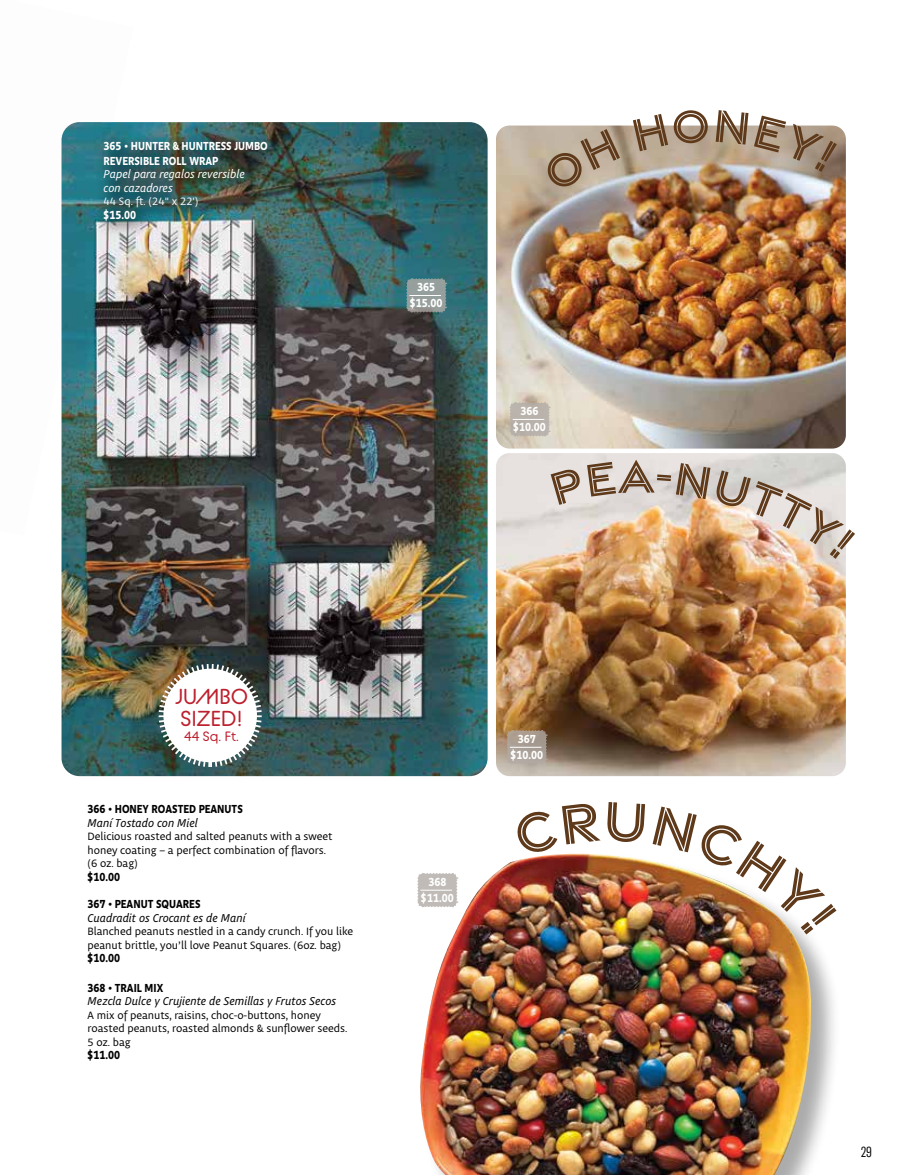
<style>
.page{position:relative;width:905px;height:1175px;background:#fff}
.page>*{position:absolute;margin:0;border:0;box-sizing:border-box;transform-origin:0 0}
.t1{font:21.6px/21.6px "BC Alphapipe RB";color:#bd202e}
.t2{font:15px "Antarctican Headline";color:#000}
.t3{font:13.5px "BC Alphapipe RB";color:#bd202e}
.t4{font:italic 12px "Obliqua Sans";color:#000}
.t5{font:700 12px/16.5px "Obliqua Sans";color:#fff;text-align:center;scale:.85 1}
.t6{font:700 12px "Obliqua Sans";color:#000;scale:.85 1}
.t7{font:italic 12px/13.5px "Obliqua Sans";color:#fff}
.t8{font:11.25px/13.5px "Obliqua Sans";color:#000}
.t9{font:11.25px "Obliqua Sans";color:#fff}
</style>
<div class="page">
<img style="left:61px;top:136px;width:1px;height:399px">
<img style="left:62px;top:122px;width:425px;height:654px">
<div style="left:94px;top:133px;width:192px;height:105px;background:#000;opacity:.47"></div>
<img style="left:496px;top:453px;width:349px;height:323px">
<img style="left:496px;top:125px;width:349px;height:323px">
<div style="left:419px;top:852px;width:421px;height:322px;background:#000;opacity:.33"></div>
<img style="left:419px;top:853px;width:398px;height:321px">
<img style="left:157px;top:662px;width:106px;height:106px">
<svg style="left:405px;top:277px;width:42px;height:36px"></svg>
<hr style="left:409px;top:295px;width:32px;height:1px;background:#fff">
<svg style="left:508px;top:401px;width:42px;height:36px"></svg>
<hr style="left:512px;top:419px;width:32px;height:1px;background:#fff">
<svg style="left:506px;top:729px;width:41px;height:36px"></svg>
<hr style="left:510px;top:747px;width:31px;height:1px;background:#fff">
<svg style="left:417px;top:872px;width:41px;height:36px"></svg>
<hr style="left:420px;top:889px;width:32px;height:1px;background:#fff">
<svg style="left:512px;top:852px;width:88px;height:5px"></svg>
<img style="left:652px;top:852px;width:184px;height:82px">
<svg style="left:541px;top:129px;width:79px;height:64px;background:#bfb19f"></svg>
<svg style="left:633px;top:125px;width:75px;height:26px;background:#bbab98"></svg>
<svg style="left:715px;top:125px;width:33px;height:20px"></svg>
<svg style="left:754px;top:125px;width:83px;height:47px;background:#af9e8d"></svg>
<img style="left:550px;top:459px;width:296px;height:100px">
<p class="t5" style="left:104px;top:140px;width:195px;line-height:14.2px;text-align:left">365 • HUNTER &amp; HUNTRESS JUMBO<br>REVERSIBLE ROLL WRAP</p>
<p class="t7" style="left:104px;top:168px;width:143px">Papel para regalos reversible con cazadores</p>
<p class="t9" style="left:104px;top:195px;width:96px">44 Sq. ft. (24" x 22')</p>
<p class="t5" style="left:104px;top:207px;width:40px">$15.00</p>
<p class="t5" style="left:410px;top:279px;width:40px">365 $15.00</p>
<p class="t5" style="left:513px;top:403px;width:40px">366 $10.00</p>
<h1 class="t1" style="left:175px;top:685px;width:75px">JUMBO<br>SIZED!</h1>
<p class="t3" style="left:184px;top:727px;width:56px">44 Sq. Ft.</p>
<p class="t6" style="left:87px;top:802px;width:184px">366 • HONEY ROASTED PEANUTS</p>
<p class="t4" style="left:87px;top:816px;width:112px">Maní Tostado con Miel</p>
<p class="t8" style="left:87px;top:830px;width:246px">Delicious roasted and salted peanuts with a sweet honey coating – a perfect combination of flavors. (6 oz. bag)</p>
<p class="t6" style="left:87px;top:869px;width:40px">$10.00</p>
<p class="t6" style="left:87px;top:897px;width:134px">367 • PEANUT SQUARES</p>
<p class="t4" style="left:87px;top:911px;width:160px">Cuadradit os Crocant es de Maní</p>
<p class="t8" style="left:87px;top:925px;width:267px">Blanched peanuts nestled in a candy crunch. If you like peanut brittle, you’ll love Peanut Squares. (6oz. bag)</p>
<p class="t6" style="left:87px;top:951px;width:40px">$10.00</p>
<p class="t6" style="left:87px;top:980px;width:91px">368 • TRAIL MIX</p>
<p class="t4" style="left:87px;top:995px;width:250px">Mezcla Dulce y Crujiente de Semillas y Frutos Secos</p>
<p class="t8" style="left:87px;top:1008px;width:261px">A mix of peanuts, raisins, choc-o-buttons, honey roasted peanuts, roasted almonds &amp; sunflower seeds.<br>5 oz. bag</p>
<p class="t6" style="left:87px;top:1048px;width:40px">$11.00</p>
<p class="t5" style="left:421px;top:874px;width:40px">368 $11.00</p>
<p class="t5" style="left:510px;top:731px;width:40px">367 $10.00</p>
<h2 class="t2" style="left:861px;top:1141px;width:12px">29</h2>
</div>
